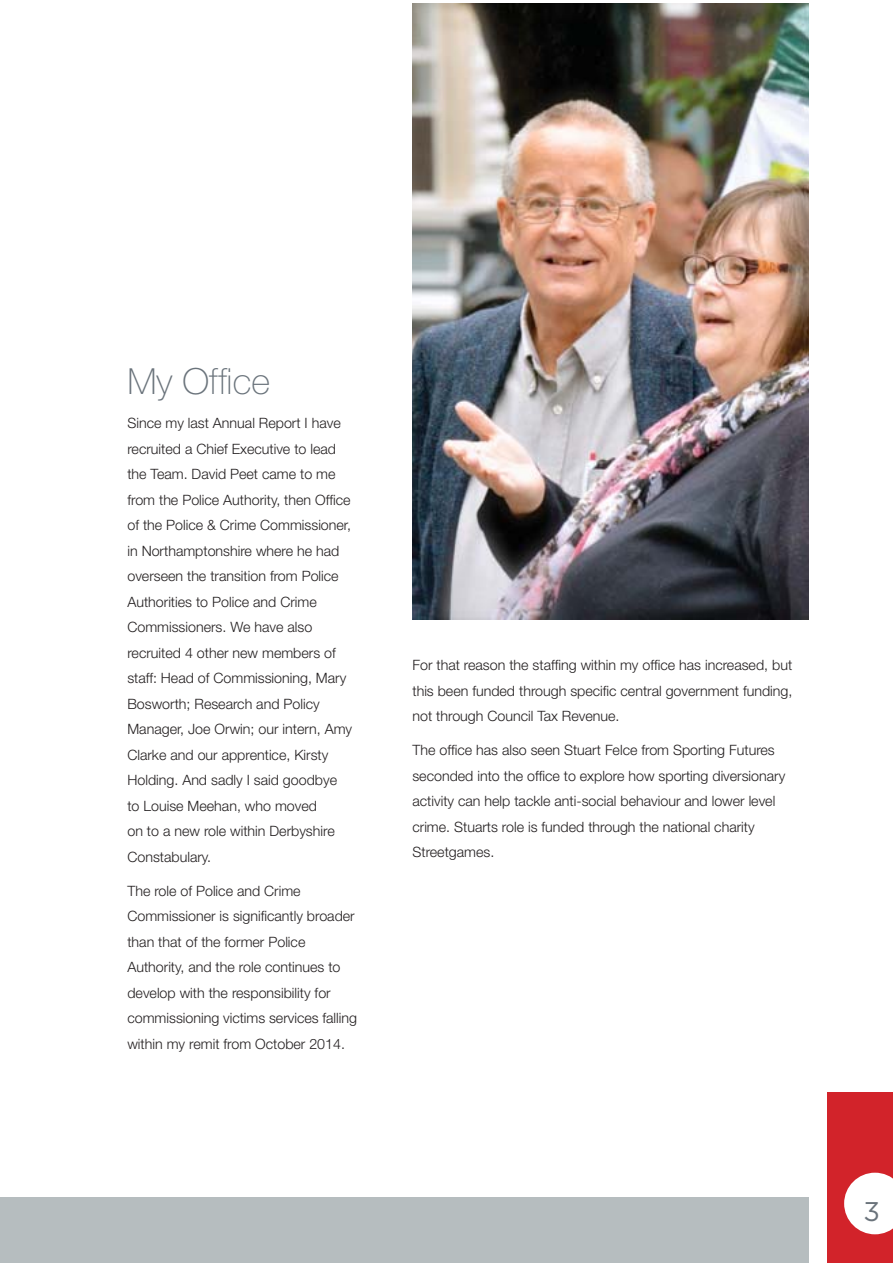
<style>
.page{position:relative;width:893px;height:1263px;background:#fff}
.page>*{position:absolute;margin:0;border:0;box-sizing:border-box;transform-origin:0 0}
.t1{font:100 36px "Helvetica Neue LT";color:#6a737b}
.t2{font:27px "Gotham";color:#6a737b}
.t3{font:300 14.25px/25.5px "Helvetica Neue LT";color:#231f20}
</style>
<div class="page">
<div style="left:0;top:1197px;width:808px;height:66px;background:#b6bdbf"></div>
<div style="left:827px;top:1093px;width:65px;height:170px;background:#d2232a"></div>
<svg style="left:844px;top:1173px;width:48px;height:61px;background:#f8ddde"></svg>
<img style="left:412px;top:4px;width:396px;height:616px">
<h1 class="t1" style="left:127px;top:368px;width:144px">My Office</h1>
<p class="t3" style="left:127px;top:411px;width:226px">Since my last Annual Report I have recruited a Chief Executive to lead the Team. David Peet came to me from the Police Authority, then Office of the Police &amp; Crime Commissioner, in Northamptonshire where he had overseen the transition from Police<br>Authorities to Police and Crime<br>Commissioners. We have also recruited 4 other new members of staff: Head of Commissioning, Mary<br>Bosworth; Research and Policy<br>Manager, Joe Orwin; our intern, Amy<br>Clarke and our apprentice, Kirsty<br>Holding. And sadly I said goodbye to Louise Meehan, who moved<br>on to a new role within Derbyshire<br>Constabulary.</p>
<p class="t3" style="left:127px;top:879px;width:231px">The role of Police and Crime Commissioner is significantly broader than that of the former Police Authority, and the role continues to develop with the responsibility for commissioning victims services falling within my remit from October 2014.</p>
<p class="t3" style="left:412px;top:654px;width:381px;text-align:justify">For that reason the staffing within my office has increased, but this been funded through specific central government funding, not through Council Tax Revenue.</p>
<p class="t3" style="left:412px;top:739px;width:374px">The office has also seen Stuart Felce from Sporting Futures seconded into the office to explore how sporting diversionary activity can help tackle anti-social behaviour and lower level crime. Stuarts role is funded through the national charity Streetgames.</p>
<h2 class="t2" style="left:863px;top:1201px;width:18px">3</h2>
</div>
